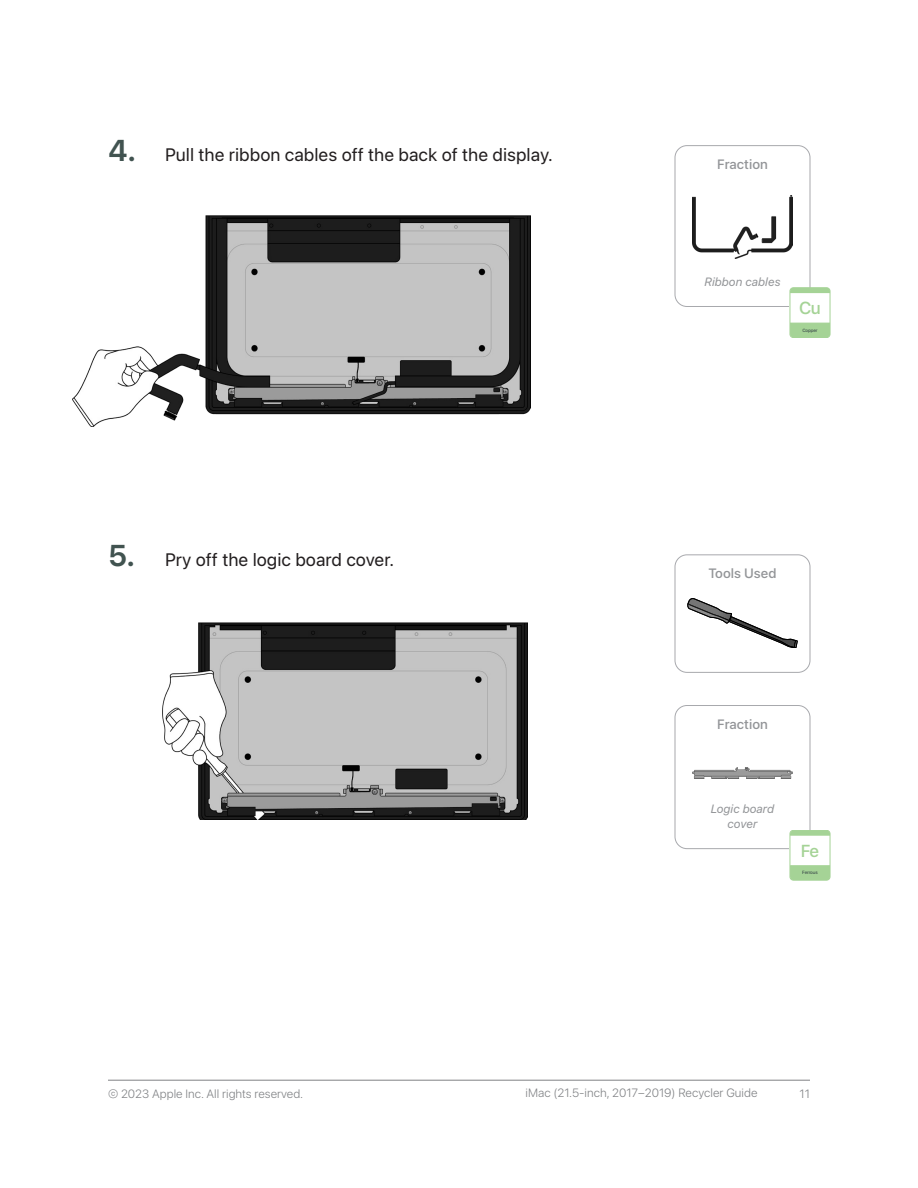
<style>
.page{position:relative;width:918px;height:1188px;background:#fff}
.page>*{position:absolute;margin:0;border:0;box-sizing:border-box;transform-origin:0 0}
.t1{font:18px "SF Hello";color:#231f20}
.t2{font:500 17.25px "SF Hello";color:#a5d396}
.Fraction__Heading{font:500 13.5px "SF Hello";color:#939598}
.t3{font:300 12px "SF Hello";color:#808285}
.Fraction__Description{font:italic 12px/15px "SF Hello";color:#939598;text-align:center}
.t4{font:500 4.65px "SF Hello";letter-spacing:-.02em;color:#41524f}
.s1{font-weight:600;font-size:30px;color:#415350}
</style>
<div class="page">
<hr style="left:108px;top:1080px;width:702px;height:1px;background:#808285">
<img style="left:72px;top:216px;width:458px;height:210px">
<img style="left:162px;top:622px;width:366px;height:197px">
<div style="left:675px;top:145px;width:135px;height:162px;border:1px solid #a8a9ad;border-radius:12px"></div>
<img style="left:692px;top:195px;width:101px;height:63px">
<div style="left:790px;top:293px;width:40px;height:32px;background:#fff"></div>
<svg style="left:790px;top:322px;width:40px;height:16px"></svg>
<svg style="left:790px;top:288px;width:40px;height:6px"></svg>
<div style="left:790px;top:288px;width:40px;height:50px;border:1px solid #a5d396;border-radius:3px"></div>
<div style="left:675px;top:554px;width:135px;height:119px;border:1px solid #a8a9ad;border-radius:12px"></div>
<div style="left:675px;top:705px;width:135px;height:144px;border:1px solid #a8a9ad;border-radius:12px"></div>
<svg style="left:688px;top:598px;width:109px;height:50px"></svg>
<img style="left:692px;top:767px;width:101px;height:12px">
<div style="left:790px;top:835px;width:40px;height:32px;background:#fff"></div>
<svg style="left:790px;top:865px;width:40px;height:15px"></svg>
<svg style="left:790px;top:830px;width:40px;height:6px"></svg>
<div style="left:790px;top:830px;width:40px;height:50px;border:1px solid #a5d396;border-radius:3px"></div>
<p class="t1" style="left:108px;top:144px;width:446px"><span class="s1">4.</span> Pull the ribbon cables off the back of the display.</p>
<p class="t1" style="left:108px;top:549px;width:288px"><span class="s1">5.</span> Pry off the logic board cover.</p>
<p class="Fraction__Heading" style="left:717px;top:156px;width:52px">Fraction</p>
<p class="Fraction__Description" style="left:704px;top:274px;width:78px">Ribbon cables</p>
<p class="t2" style="left:799px;top:298px;width:23px">Cu</p>
<p class="t4" style="left:802px;top:327px;width:17px">Copper</p>
<p class="Fraction__Heading" style="left:708px;top:566px;width:70px">Tools Used</p>
<p class="Fraction__Heading" style="left:717px;top:716px;width:52px">Fraction</p>
<p class="Fraction__Description" style="left:711px;top:801px;width:65px">Logic board cover</p>
<p class="t2" style="left:801px;top:841px;width:20px">Fe</p>
<p class="t4" style="left:802px;top:870px;width:17px">Ferrous</p>
<p class="t3" style="left:108px;top:1087px;width:197px">© 2023 Apple Inc. All rights reserved.</p>
<p class="t3" style="left:526px;top:1086px;width:233px">iMac (21.5-inch, 2017–2019) Recycler Guide</p>
<p class="t3" style="left:800px;top:1087px;width:12px">11</p>
</div>
